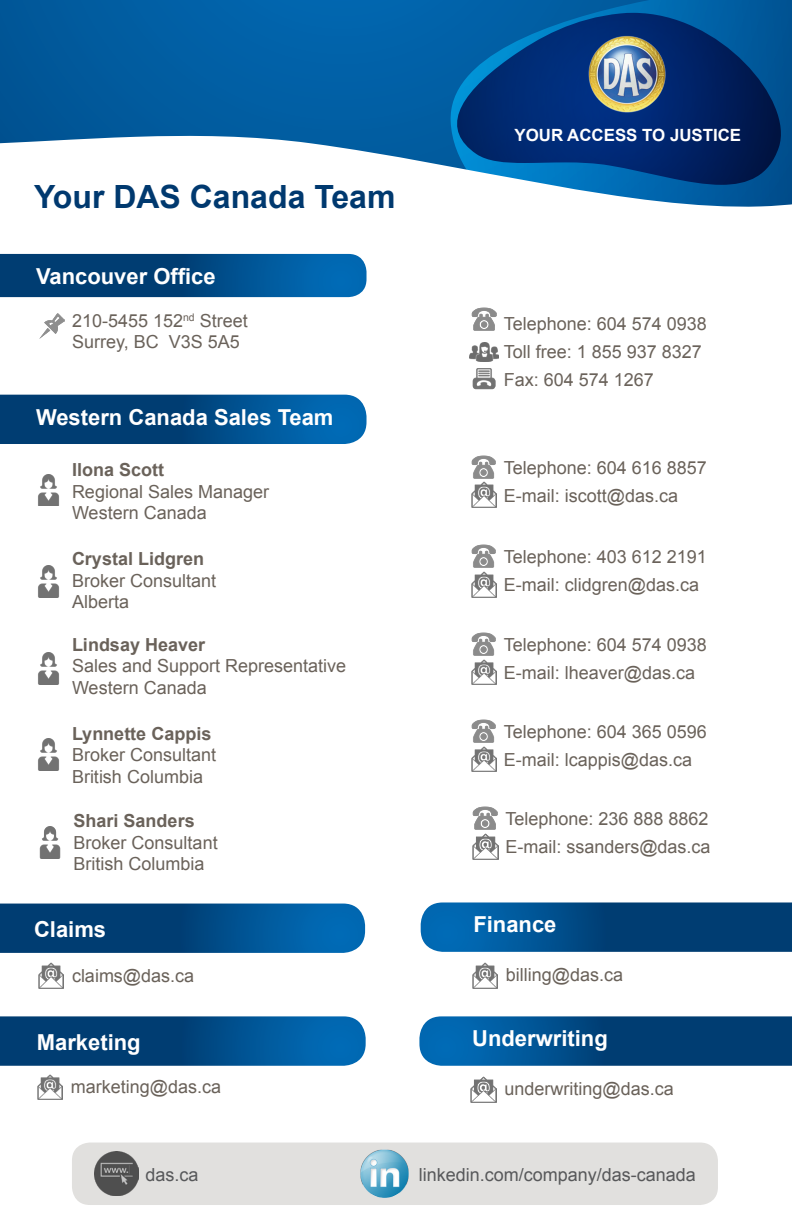
<style>
.page{position:relative;width:792px;height:1224px;background:#fff}
.page>*{position:absolute;margin:0;border:0;box-sizing:border-box;transform-origin:0 0}
.t1{font:700 32px "Arial";color:#00396f}
.t2{font:700 22px "Arial";color:#fff}
.t3{font:18px/28px "Arial";color:#6a625a}
.t4{font:700 18px "Arial";color:#6a625a}
.t5{font:18px "Arial";color:#57585a}
.t6{font:700 16.8px "Arial";color:#fff}
.s1{font-weight:700}
</style>
<div class="page">
<svg style="left:0;top:0;width:445px;height:166px;background:#2373ae"></svg>
<svg style="left:445px;top:0;width:347px;height:317px"></svg>
<svg style="left:454px;top:13px;width:330px;height:172px;background:#043d81"></svg>
<img style="left:586px;top:35px;width:85px;height:82px">
<svg style="left:0;top:395px;width:367px;height:49px;background:#034d88"></svg>
<svg style="left:0;top:254px;width:367px;height:43px;background:#024c88"></svg>
<svg style="left:0;top:904px;width:365px;height:49px;background:#034d88"></svg>
<svg style="left:421px;top:902px;width:371px;height:50px;background:#054e89"></svg>
<img style="left:40px;top:314px;width:24px;height:24px">
<img style="left:469px;top:343px;width:30px;height:19px">
<img style="left:473px;top:368px;width:23px;height:22px">
<img style="left:472px;top:307px;width:24px;height:24px">
<img style="left:471px;top:482px;width:26px;height:25px">
<img style="left:471px;top:455px;width:25px;height:24px">
<img style="left:471px;top:544px;width:25px;height:24px">
<img style="left:471px;top:572px;width:26px;height:25px">
<img style="left:471px;top:632px;width:25px;height:24px">
<img style="left:471px;top:659px;width:26px;height:26px">
<img style="left:471px;top:719px;width:25px;height:24px">
<img style="left:471px;top:746px;width:26px;height:26px">
<svg style="left:0;top:1016px;width:366px;height:50px;background:#064f89"></svg>
<img style="left:38px;top:963px;width:26px;height:25px">
<img style="left:472px;top:963px;width:26px;height:25px">
<img style="left:37px;top:1074px;width:26px;height:26px">
<div style="left:72px;top:1143px;width:646px;height:62px;background:#e1e0de;border-radius:18px"></div>
<img style="left:38px;top:474px;width:22px;height:32px">
<img style="left:38px;top:739px;width:22px;height:32px">
<img style="left:95px;top:1152px;width:44px;height:43px">
<img style="left:360px;top:1149px;width:49px;height:49px">
<svg style="left:419px;top:1016px;width:373px;height:50px;background:#064f89"></svg>
<img style="left:471px;top:1077px;width:25px;height:25px">
<img style="left:473px;top:806px;width:25px;height:24px">
<img style="left:473px;top:834px;width:25px;height:25px">
<img style="left:39px;top:826px;width:22px;height:32px">
<img style="left:38px;top:653px;width:22px;height:32px">
<img style="left:38px;top:565px;width:22px;height:32px">
<p class="t1" style="left:34px;top:175px;width:363px">Your DAS Canada Team</p>
<p class="t2" style="left:36px;top:262px;width:181px">Vancouver Office</p>
<p class="t3" style="left:72px;top:307px;width:177px">210-5455 152<sup>nd</sup> Street</p>
<p class="t3" style="left:72px;top:328px;width:169px">Surrey, BC V3S 5A5</p>
<p class="t2" style="left:36px;top:403px;width:299px">Western Canada Sales Team</p>
<p class="t4" style="left:72px;top:458px;width:94px">Ilona Scott</p>
<p class="t3" style="left:72px;top:477px;width:199px">Regional Sales Manager</p>
<p class="t3" style="left:72px;top:499px;width:136px">Western Canada</p>
<p class="t3" style="left:72px;top:548px;width:146px;line-height:21.6px"><span class="s1">Crystal Lidgren<br></span>Broker Consultant</p>
<p class="t3" style="left:72px;top:588px;width:59px">Alberta</p>
<p class="t4" style="left:72px;top:632px;width:135px">Lindsay Heaver</p>
<p class="t3" style="left:72px;top:652px;width:276px">Sales and Support Representative</p>
<p class="t3" style="left:72px;top:674px;width:136px">Western Canada</p>
<p class="t4" style="left:72px;top:721px;width:141px">Lynnette Cappis</p>
<p class="t3" style="left:72px;top:741px;width:146px">Broker Consultant</p>
<p class="t3" style="left:72px;top:763px;width:133px">British Columbia</p>
<p class="t4" style="left:74px;top:809px;width:123px">Shari Sanders</p>
<p class="t3" style="left:74px;top:829px;width:146px">Broker Consultant</p>
<p class="t3" style="left:74px;top:850px;width:133px">British Columbia</p>
<p class="t6" style="left:515px;top:124px;width:228px">YOUR ACCESS TO JUSTICE</p>
<p class="t3" style="left:504px;top:310px;width:205px">Telephone: 604 574 0938</p>
<p class="t3" style="left:504px;top:338px;width:200px">Toll free: 1 855 937 8327<br>Fax: 604 574 1267</p>
<p class="t3" style="left:504px;top:454px;width:205px">Telephone: 604 616 8857<br>E-mail: iscott@das.ca</p>
<p class="t3" style="left:504px;top:543px;width:205px">Telephone: 403 612 2191<br>E-mail: clidgren@das.ca</p>
<p class="t3" style="left:504px;top:631px;width:205px">Telephone: 604 574 0938</p>
<p class="t3" style="left:504px;top:659px;width:193px">E-mail: lheaver@das.ca</p>
<p class="t3" style="left:504px;top:718px;width:205px">Telephone: 604 365 0596<br>E-mail: lcappis@das.ca</p>
<p class="t3" style="left:505px;top:805px;width:207px">Telephone: 236 888 8862<br>E-mail: ssanders@das.ca</p>
<p class="t2" style="left:34px;top:914px;width:74px">Claims</p>
<p class="t2" style="left:473px;top:910px;width:85px">Finance</p>
<p class="t3" style="left:72px;top:962px;width:124px">claims@das.ca</p>
<p class="t3" style="left:506px;top:961px;width:119px">billing@das.ca</p>
<p class="t2" style="left:37px;top:1027px;width:105px">Marketing</p>
<p class="t3" style="left:71px;top:1073px;width:152px">marketing@das.ca</p>
<p class="t2" style="left:472px;top:1024px;width:137px">Underwriting</p>
<p class="t3" style="left:504px;top:1075px;width:171px">underwriting@das.ca</p>
<p class="t5" style="left:146px;top:1163px;width:55px">das.ca</p>
<p class="t5" style="left:419px;top:1163px;width:279px">linkedin.com/company/das-canada</p>
</div>
